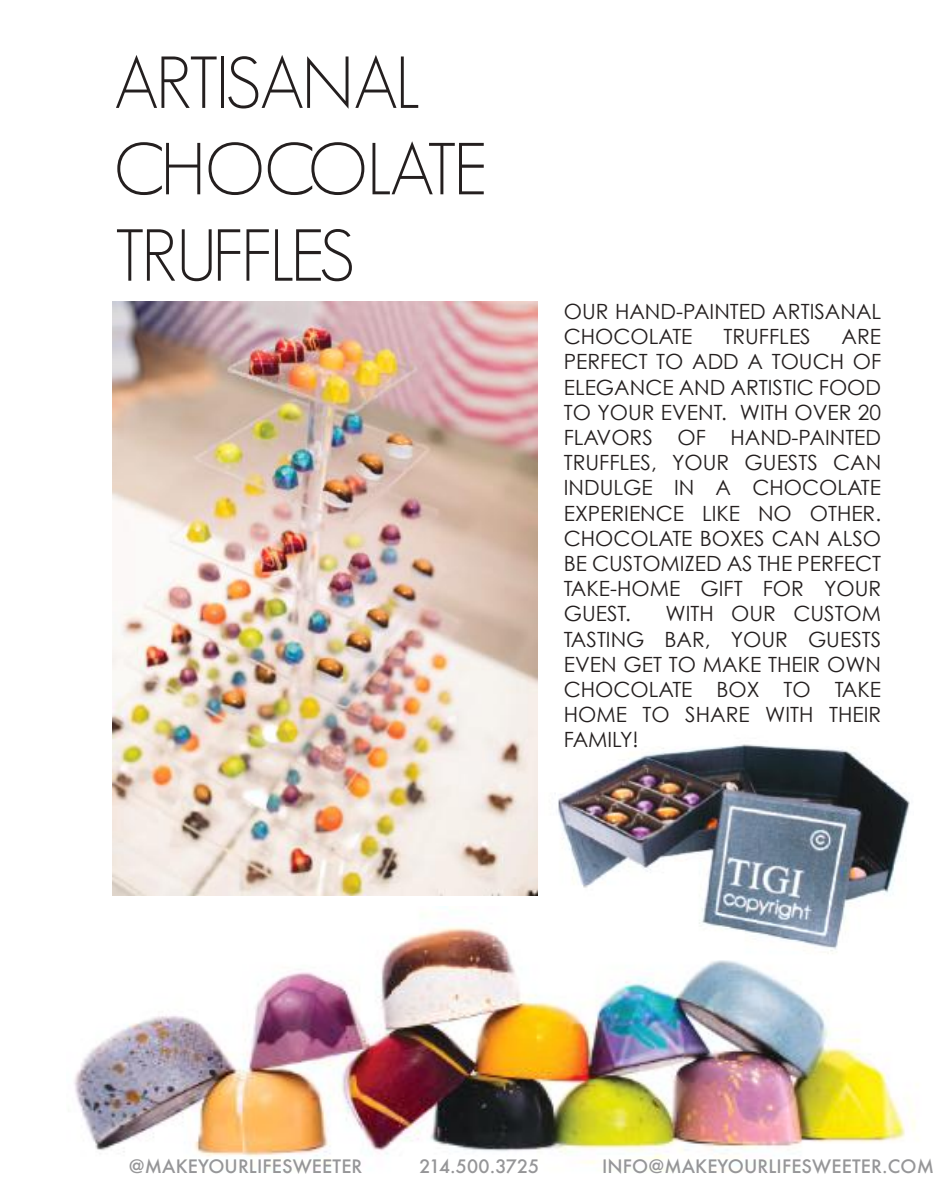
<style>
.page{position:relative;width:951px;height:1188px;background:#fff}
.page>*{position:absolute;margin:0;border:0;box-sizing:border-box;transform-origin:0 0}
.t1{font:300 72px/86.4px "Geosans";letter-spacing:-.045em;color:#241f1f}
.t2{font:21px/25.2px "Century Gothic";color:#241f1f;text-align:justify}
.t3{font:500 18px "Futura";letter-spacing:.005em;color:#969698}
</style>
<div class="page">
<img style="left:74px;top:906px;width:842px;height:265px">
<img style="left:537px;top:700px;width:376px;height:260px">
<img style="left:112px;top:301px;width:425px;height:595px">
<h1 class="t1" style="left:114px;top:39px;width:376px">ARTISANAL<br>CHOCOLATE<br>TRUFFLES</h1>
<p class="t2" style="left:563px;top:298px;width:319px">OUR HAND-PAINTED ARTISANAL<br>CHOCOLATE</p>
<p class="t2" style="left:723px;top:323px;width:89px">TRUFFLES</p>
<p class="t2" style="left:563px;top:323px;width:319px;text-indent:278px">ARE PERFECT TO ADD A TOUCH OF ELEGANCE AND ARTISTIC FOOD TO YOUR EVENT. WITH OVER 20<br>FLAVORS OF HAND-PAINTED TRUFFLES, YOUR GUESTS CAN INDULGE IN A CHOCOLATE EXPERIENCE LIKE NO OTHER.<br>CHOCOLATE BOXES CAN ALSO BE CUSTOMIZED AS THE PERFECT TAKE-HOME GIFT FOR YOUR GUEST.</p>
<p class="t2" style="left:563px;top:601px;width:319px;text-indent:102px">WITH OUR CUSTOM TASTING BAR, YOUR GUESTS EVEN GET TO MAKE THEIR OWN CHOCOLATE BOX TO TAKE HOME TO SHARE WITH THEIR FAMILY!</p>
<p class="t3" style="left:129px;top:1155px;width:235px">@MAKEYOURLIFESWEETER</p>
<p class="t3" style="left:419px;top:1155px;width:121px">214.500.3725</p>
<p class="t3" style="left:602px;top:1155px;width:333px">INFO@MAKEYOURLIFESWEETER.COM</p>
</div>
